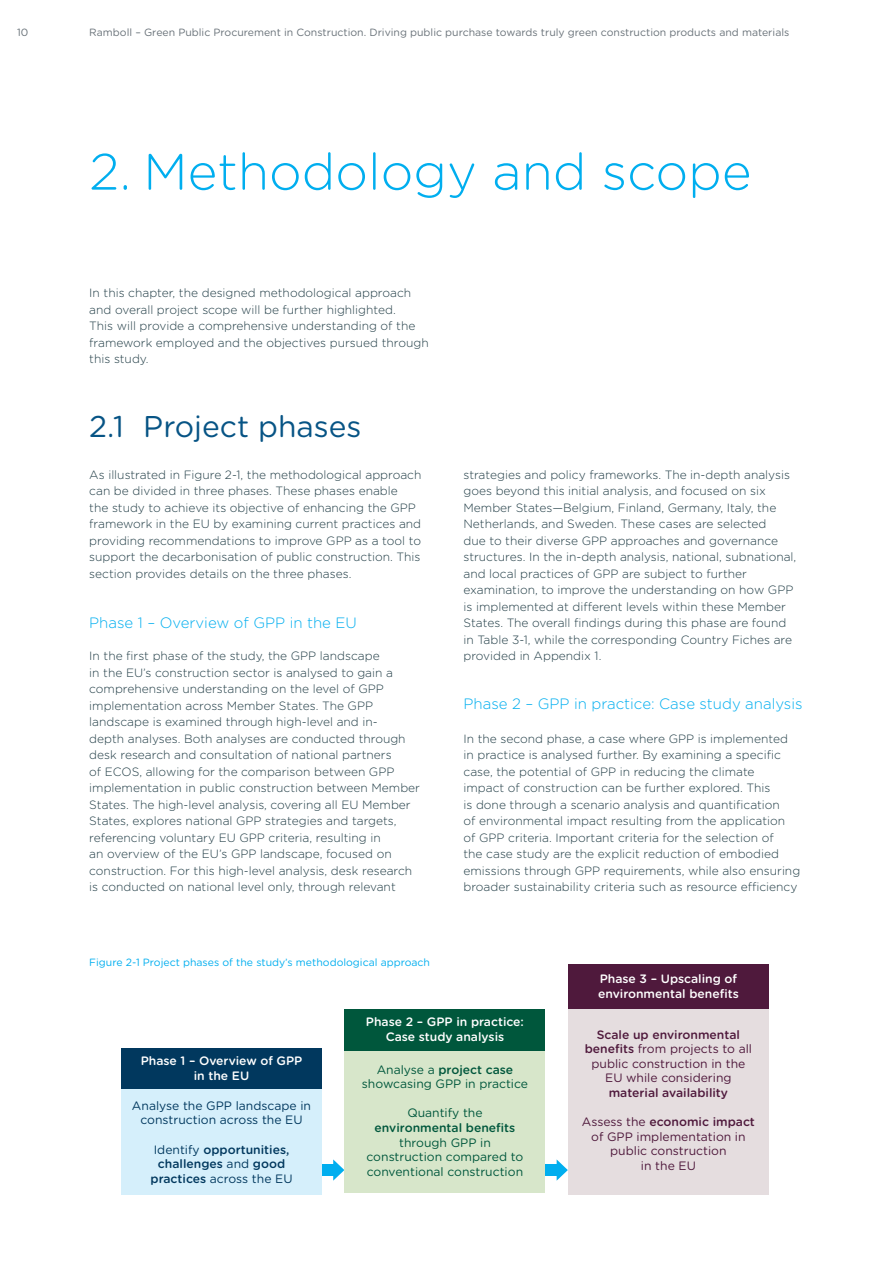
<style>
.page{position:relative;width:893px;height:1263px;background:#fff}
.page>*{position:absolute;margin:0;border:0;box-sizing:border-box;transform-origin:0 0}
.t1{font:300 51px "Gotham Rounded";color:#00aeef}
.Title_-_Cyan_book_-_20_22pt{font:30px "Gotham Rounded";color:#075485}
.Subtitle_-_Cyan_light_-_10_12pt{font:300 15px "Gotham Rounded";color:#00aeef}
.t2{font:12.15px/14.5px "Gotham Rounded";color:#4f193c;text-align:center}
.t3{font:12.15px/14.5px "Gotham Rounded";color:#00573c;text-align:center}
.t4{font:500 12.15px/14.5px "Gotham Rounded";color:#fff;text-align:center}
.t5{font:500 12.15px/14.5px "Gotham Rounded";color:#01385e;text-align:center}
.t6{font:12.15px/14.5px "Gotham Rounded";color:#01385e;text-align:center}
.Body_text_-_Black_light_-_8_11pt{font:300 12px/16.5px "Gotham Rounded";color:#203c45}
.Page_number_-_Black_book_left_-_7pt{font:10.5px "Gotham Rounded";color:#697279}
.Image_text_-_Cyan_book_-_7_9pt{font:10.5px "Gotham Rounded";color:#00aeef}
.s1{font-weight:400}
.s2{font-weight:500}
</style>
<div class="page">
<div style="left:568px;top:964px;width:200px;height:230px;background:#e5dddf"></div>
<div style="left:568px;top:964px;width:200px;height:44px;background:#4f193c"></div>
<svg style="left:333px;top:1159px;width:11px;height:22px"></svg>
<div style="left:322px;top:1164px;width:14px;height:12px;background:#00aeef"></div>
<svg style="left:557px;top:1160px;width:11px;height:21px"></svg>
<div style="left:546px;top:1164px;width:13px;height:12px;background:#00aeef"></div>
<div style="left:121px;top:1048px;width:201px;height:147px;background:#d5effb"></div>
<div style="left:121px;top:1048px;width:201px;height:40px;background:#01385e"></div>
<div style="left:345px;top:1009px;width:200px;height:183px;background:#d7e6ca"></div>
<div style="left:345px;top:1009px;width:200px;height:41px;background:#00573c"></div>
<p class="Page_number_-_Black_book_left_-_7pt" style="left:17px;top:25px;width:13px">10</p>
<p class="Page_number_-_Black_book_left_-_7pt" style="left:89px;top:25px;width:702px">Ramboll – Green Public Procurement in Construction. Driving public purchase towards truly green construction products and materials</p>
<p class="t1" style="left:89px;top:137px;width:664px">2. Methodology and scope</p>
<p class="Body_text_-_Black_light_-_8_11pt" style="left:89px;top:284px;width:341px">In this chapter, the designed methodological approach and overall project scope will be further highlighted.<br>This will provide a comprehensive understanding of the framework employed and the objectives pursued through this study.</p>
<p class="Title_-_Cyan_book_-_20_22pt" style="left:89px;top:406px;width:274px">2.1 Project phases</p>
<p class="Body_text_-_Black_light_-_8_11pt" style="left:89px;top:466px;width:334px">As illustrated in Figure 2-1, the methodological approach can be divided in three phases. These phases enable<br>the study to achieve its objective of enhancing the GPP framework in the EU by examining current practices and providing recommendations to improve GPP as a tool to support the decarbonisation of public construction. This section provides details on the three phases.</p>
<p class="Subtitle_-_Cyan_light_-_10_12pt" style="left:89px;top:612px;width:269px">Phase 1 – Overview of GPP in the EU</p>
<p class="Body_text_-_Black_light_-_8_11pt" style="left:89px;top:647px;width:332px">In the first phase of the study, the GPP landscape<br>in the EU’s construction sector is analysed to gain a comprehensive understanding on the level of GPP implementation across Member States. The GPP landscape is examined through high-level and in-<br>depth analyses. Both analyses are conducted through desk research and consultation of national partners<br>of ECOS, allowing for the comparison between GPP implementation in public construction between Member States. The high-level analysis, covering all EU Member States, explores national GPP strategies and targets, referencing voluntary EU GPP criteria, resulting in<br>an overview of the EU’s GPP landscape, focused on construction. For this high-level analysis, desk research is conducted on national level only, through relevant</p>
<p class="Image_text_-_Cyan_book_-_7_9pt" style="left:89px;top:955px;width:342px">Figure 2-1 Project phases of the study’s methodological approach</p>
<p class="Body_text_-_Black_light_-_8_11pt" style="left:463px;top:466px;width:334px">strategies and policy frameworks. The in-depth analysis goes beyond this initial analysis, and focused on six Member States—Belgium, Finland, Germany, Italy, the Netherlands, and Sweden. These cases are selected<br>due to their diverse GPP approaches and governance structures. In the in-depth analysis, national, subnational, and local practices of GPP are subject to further examination, to improve the understanding on how GPP is implemented at different levels within these Member States. The overall findings during this phase are found in Table 3-1, while the corresponding Country Fiches are provided in Appendix 1.</p>
<p class="Subtitle_-_Cyan_light_-_10_12pt" style="left:463px;top:693px;width:341px">Phase 2 – GPP in practice: Case study analysis</p>
<p class="Body_text_-_Black_light_-_8_11pt" style="left:463px;top:730px;width:338px">In the second phase, a case where GPP is implemented in practice is analysed further. By examining a specific case, the potential of GPP in reducing the climate<br>impact of construction can be further explored. This<br>is done through a scenario analysis and quantification<br>of environmental impact resulting from the application of GPP criteria. Important criteria for the selection of<br>the case study are the explicit reduction of embodied emissions through GPP requirements, while also ensuring broader sustainability criteria such as resource efficiency</p>
<p class="t4" style="left:598px;top:971px;width:142px;text-align:left">Phase 3 – Upscaling of environmental benefits</p>
<p class="t4" style="left:141px;top:1053px;width:163px">Phase 1 – Overview of GPP in the EU</p>
<p class="t6" style="left:132px;top:1098px;width:181px">Analyse the GPP landscape in construction across the EU</p>
<p class="t5" style="left:151px;top:1141px;width:143px"><span class="s1">Identify</span> opportunities, challenges <span class="s1">and</span> good practices <span class="s1">across the EU</span></p>
<p class="t4" style="left:366px;top:1014px;width:160px">Phase 2 – GPP in practice:<br>Case study analysis</p>
<p class="t3" style="left:362px;top:1061px;width:168px">Analyse a <span class="s2">project case </span>showcasing GPP in practice</p>
<p class="t3" style="left:367px;top:1105px;width:158px">Quantify the <span class="s2">environmental benefits </span>through GPP in construction compared to conventional construction</p>
<p class="t2" style="left:585px;top:1026px;width:169px"><span class="s2">Scale up environmental benefits</span> from projects to all public construction in the<br>EU while considering <span class="s2">material availability</span></p>
<p class="t2" style="left:582px;top:1114px;width:175px">Assess the <span class="s2">economic impact </span>of GPP implementation in public construction<br>in the EU</p>
</div>
